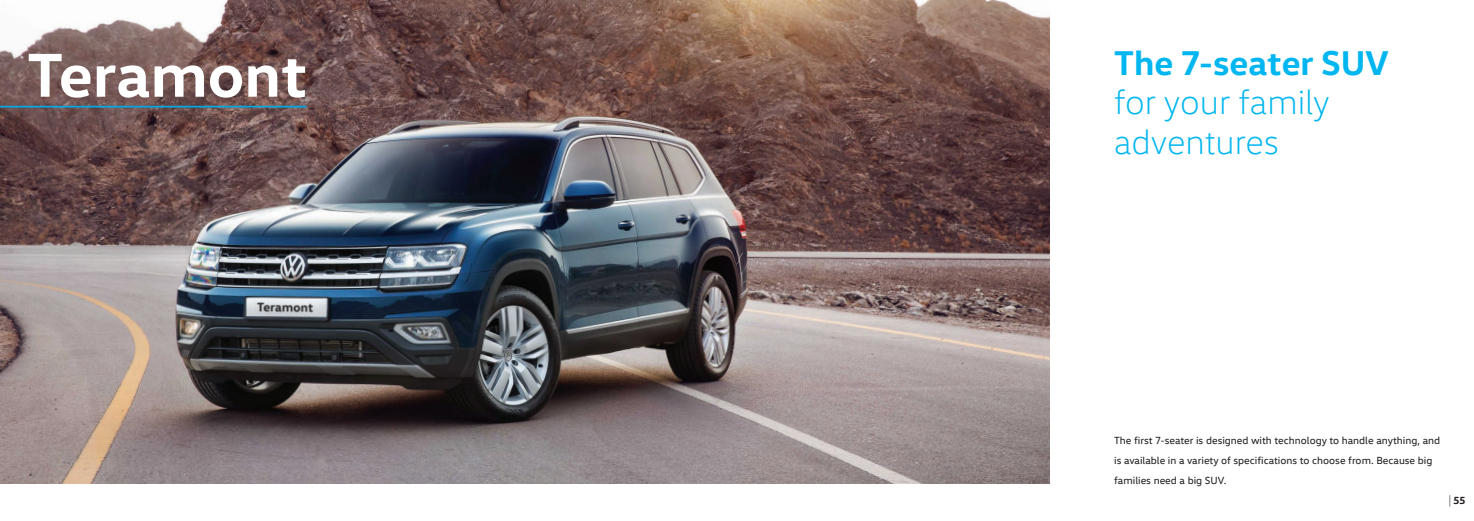
<style>
.page{position:relative;width:1474px;height:521px;background:#fff}
.page>*{position:absolute;margin:0;border:0;box-sizing:border-box;transform-origin:0 0}
.t1{font:700 63px "VW Head";color:#fff}
.t2{font:300 35px/39.7px "VW Head";color:#00b6f0}
.t3{font:700 35px "VW Head";color:#00b6f0}
.t4{font:10.5px/19.9px "VW Head";color:#231f20}
.t5{font:700 10.5px "VW Head";color:#231f20}
.s1{font-weight:300;font-size:12.6px}
</style>
<div class="page">
<img style="left:0;top:0;width:1049px;height:484px">
<hr style="left:0;top:106px;width:306px;height:2px;background:#00a8e4">
<h1 class="t1" style="left:27px;top:34px;width:281px">Teramont</h1>
<h2 class="t3" style="left:1114px;top:40px;width:276px">The 7-seater SUV</h2>
<h2 class="t2" style="left:1114px;top:82px;width:217px">for your family adventures</h2>
<p class="t4" style="left:1114px;top:430px;width:327px">The first 7-seater is designed with technology to handle anything, and is available in a variety of specifications to choose from. Because big families need a big SUV.</p>
<p class="t5" style="left:1448px;top:493px;width:18px"><span class="s1">|</span> 55</p>
</div>
